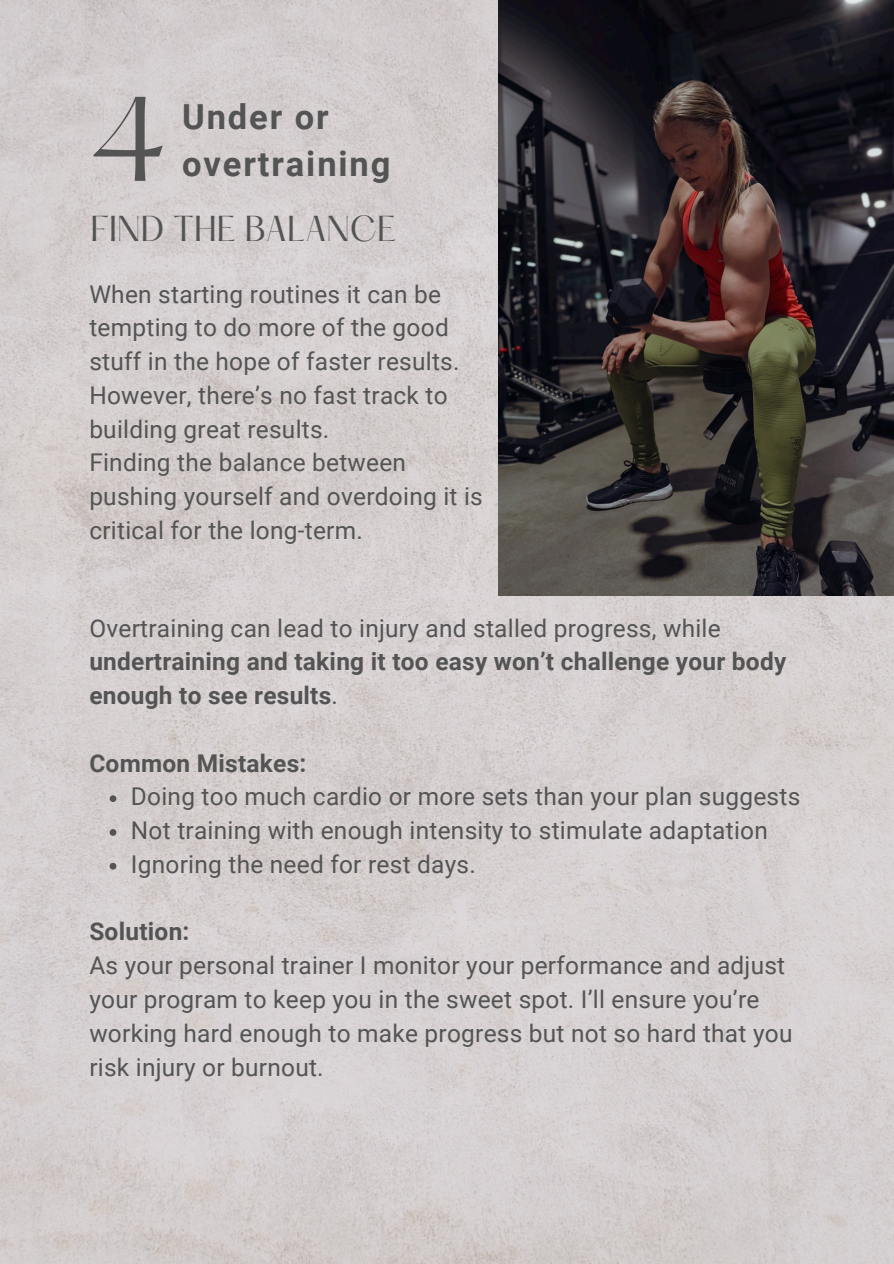
<style>
.page{position:relative;width:894px;height:1264px;background:#fff}
.page>*{position:absolute;margin:0;border:0;box-sizing:border-box;transform-origin:0 0}
.t1{font:105px "Hatton";color:#545454}
.t2{font:700 34.5px/47.2px "Roboto";letter-spacing:.055em;color:#545454}
.t3{font:31.5px "Hatton";color:#545454}
.t4{font:24.45px/33.8px "Roboto";letter-spacing:.01em;color:#545454}
.t5{font:700 24.45px/33.8px "Roboto";letter-spacing:.01em;color:#545454}
.s1{font-weight:400}
</style>
<div class="page">
<img style="left:0;top:0;width:893px;height:1263px">
<img style="left:498px;top:0;width:395px;height:595px">
<svg style="left:110px;top:795px;width:6px;height:7px"></svg>
<svg style="left:110px;top:829px;width:6px;height:6px"></svg>
<svg style="left:110px;top:862px;width:6px;height:7px"></svg>
<p class="t1" style="left:89px;top:90px;width:78px">4</p>
<h2 class="t2" style="left:182px;top:93px;width:210px">Under or overtraining</h2>
<p class="t3" style="left:90px;top:214px;width:307px">FIND THE BALANCE</p>
<p class="t4" style="left:89px;top:277px;width:371px">When starting routines it can be tempting to do more of the good stuff in the hope of faster results.<br>However, there’s no fast track to building great results.</p>
<p class="t4" style="left:89px;top:446px;width:395px">Finding the balance between pushing yourself and overdoing it is critical for the long-term.</p>
<h1 class="t5" style="left:89px;top:611px;width:698px"><span class="s1">Overtraining can lead to injury and stalled progress, while </span>undertraining and taking it too easy won’t challenge your body enough to see results<span class="s1">.</span></h1>
<p class="t5" style="left:89px;top:746px;width:218px">Common Mistakes:</p>
<p class="t4" style="left:131px;top:780px;width:670px">Doing too much cardio or more sets than your plan suggests</p>
<p class="t4" style="left:131px;top:814px;width:638px">Not training with enough intensity to stimulate adaptation</p>
<p class="t4" style="left:131px;top:847px;width:346px">Ignoring the need for rest days.</p>
<h3 class="t5" style="left:89px;top:915px;width:102px">Solution:</h3>
<p class="t4" style="left:89px;top:949px;width:704px">As your personal trainer I monitor your performance and adjust your program to keep you in the sweet spot. I’ll ensure you’re working hard enough to make progress but not so hard that you risk injury or burnout.</p>
</div>
